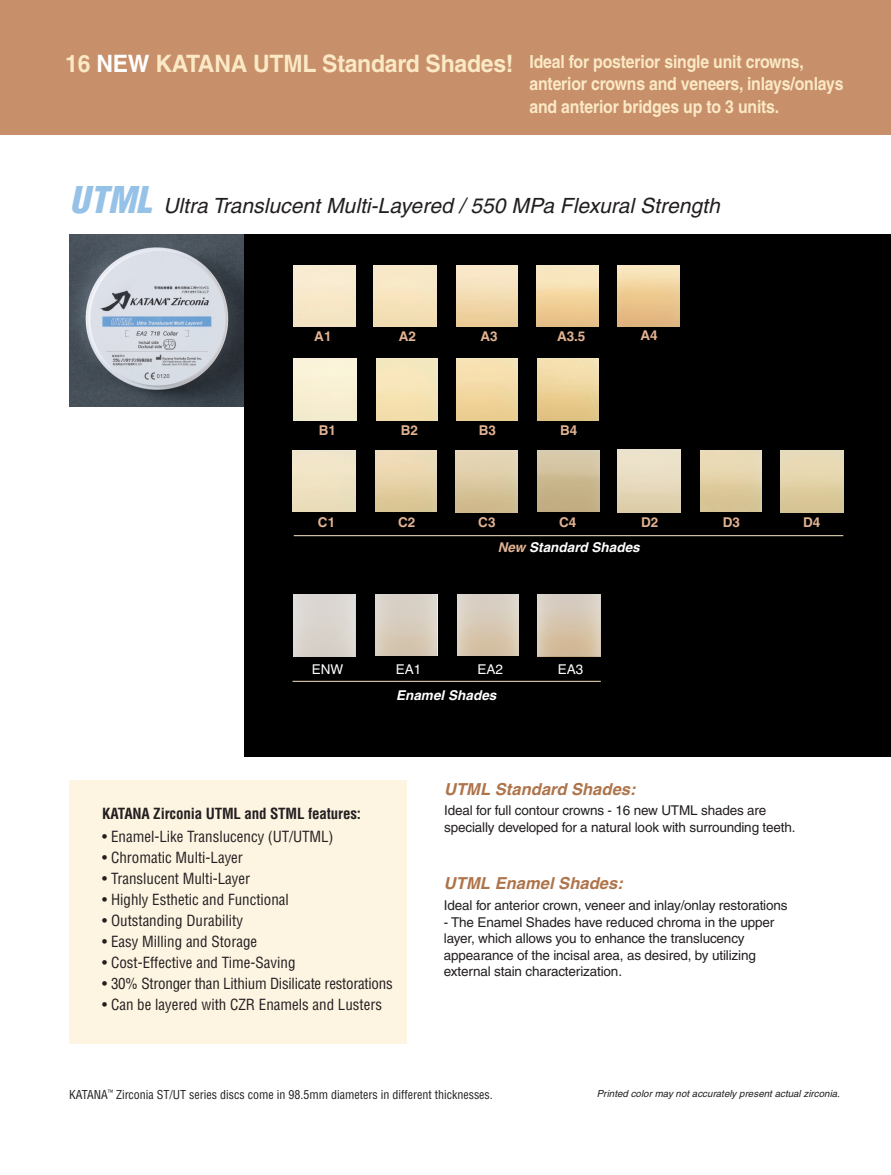
<style>
.page{position:relative;width:891px;height:1175px;background:#fff}
.page>*{position:absolute;margin:0;border:0;box-sizing:border-box;transform-origin:0 0}
.t1{font:700 24px "Helvetica";letter-spacing:-.01em;color:#fbe9c6;scale:.96 1}
.t2{font:italic 21px "Helvetica";letter-spacing:.005em;color:#231f20}
.t3{font:700 18px/22.5px "Helvetica";letter-spacing:-.01em;color:#fbe9c6;scale:.88 1}
.t4{font:italic 700 16.5px "Helvetica";letter-spacing:.005em;color:#ae744b}
.t5{font:condensed 15px "Helvetica";color:#231f20}
.t6{font:700 condensed 15px "Helvetica";letter-spacing:-.01em;color:#231f20}
.t7{font:13.5px/16.5px "Helvetica";letter-spacing:-.01em;color:#231f20}
.t8{font:700 13.5px "Helvetica";color:#e2b392}
.t9{font:italic 700 13.5px "Helvetica";letter-spacing:.005em;color:#fff}
.t10{font:13.5px "Helvetica TT";color:#fff}
.t11{font:condensed 12px "Helvetica";color:#231f20}
.t12{font:italic 9.75px "Helvetica";letter-spacing:.005em;color:#231f20}
.s1{color:#fff}
.s2{font-weight:900;font-stretch:condensed;font-size:36px;color:#96c2e8}
.s3{color:#e2b392}
</style>
<div class="page">
<div style="left:0;top:0;width:891px;height:135px;background:#c78f6a"></div>
<img style="left:70px;top:234px;width:175px;height:173px">
<div style="left:69px;top:780px;width:338px;height:264px;background:#fdf4e2"></div>
<div style="left:245px;top:234px;width:646px;height:522px;background:#000"></div>
<img style="left:293px;top:594px;width:62px;height:62px">
<img style="left:375px;top:594px;width:63px;height:62px">
<img style="left:457px;top:594px;width:62px;height:62px">
<img style="left:538px;top:594px;width:62px;height:62px">
<img style="left:294px;top:265px;width:61px;height:61px">
<img style="left:374px;top:266px;width:62px;height:60px">
<img style="left:456px;top:265px;width:61px;height:61px">
<img style="left:537px;top:265px;width:62px;height:61px">
<img style="left:618px;top:265px;width:61px;height:61px">
<img style="left:537px;top:359px;width:62px;height:61px">
<img style="left:293px;top:450px;width:62px;height:62px">
<img style="left:375px;top:450px;width:62px;height:62px">
<img style="left:456px;top:450px;width:62px;height:62px">
<img style="left:538px;top:450px;width:61px;height:62px">
<img style="left:618px;top:450px;width:62px;height:62px">
<img style="left:700px;top:450px;width:62px;height:62px">
<img style="left:781px;top:450px;width:62px;height:62px">
<div style="left:294px;top:358px;width:62px;height:62px;background:#f9f0d4"></div>
<img style="left:376px;top:359px;width:62px;height:61px">
<img style="left:457px;top:359px;width:61px;height:61px">
<hr style="left:292px;top:681px;width:309px;height:1px;background:#fbe9c6">
<hr style="left:294px;top:535px;width:549px;height:1px;background:#fbe9c6">
<h1 class="t1" style="left:65px;top:55px;width:469px">16 <span class="s1">NEW</span> KATANA UTML Standard Shades!</h1>
<h3 class="t3" style="left:529px;top:52px;width:358px">Ideal for posterior single unit crowns, anterior crowns and veneers, inlays/onlays and anterior bridges up to 3 units.</h3>
<h2 class="t2" style="left:70px;top:198px;width:652px"><span class="s2">UTML</span> Ultra Translucent Multi-Layered / 550 MPa Flexural Strength</h2>
<p class="t8" style="left:314px;top:332px;width:19px">A1</p>
<p class="t8" style="left:399px;top:332px;width:19px">A2</p>
<p class="t8" style="left:481px;top:332px;width:19px">A3</p>
<p class="t8" style="left:557px;top:332px;width:30px">A3.5</p>
<p class="t8" style="left:640px;top:330px;width:19px">A4</p>
<p class="t8" style="left:319px;top:426px;width:19px">B1</p>
<p class="t8" style="left:401px;top:426px;width:19px">B2</p>
<p class="t8" style="left:479px;top:426px;width:19px">B3</p>
<p class="t8" style="left:560px;top:426px;width:19px">B4</p>
<p class="t8" style="left:318px;top:518px;width:19px">C1</p>
<p class="t8" style="left:398px;top:518px;width:19px">C2</p>
<p class="t8" style="left:478px;top:518px;width:19px">C3</p>
<p class="t8" style="left:559px;top:517px;width:19px">C4</p>
<p class="t8" style="left:641px;top:517px;width:19px">D2</p>
<p class="t8" style="left:723px;top:517px;width:19px">D3</p>
<p class="t8" style="left:803px;top:517px;width:19px">D4</p>
<p class="t9" style="left:498px;top:543px;width:144px"><span class="s3">New</span> Standard Shades</p>
<p class="t10" style="left:312px;top:661px;width:33px">ENW</p>
<p class="t10" style="left:396px;top:661px;width:27px">EA1</p>
<p class="t10" style="left:478px;top:661px;width:27px">EA2</p>
<p class="t10" style="left:558px;top:661px;width:27px">EA3</p>
<p class="t9" style="left:396px;top:690px;width:102px">Enamel Shades</p>
<p class="t6" style="left:102px;top:808px;width:260px">KATANA Zirconia UTML and STML features:</p>
<p class="t5" style="left:102px;top:831px;width:233px">• Enamel-Like Translucency (UT/UTML)</p>
<p class="t5" style="left:102px;top:852px;width:142px">• Chromatic Multi-Layer</p>
<p class="t5" style="left:102px;top:873px;width:149px">• Translucent Multi-Layer</p>
<p class="t5" style="left:102px;top:894px;width:188px">• Highly Esthetic and Functional</p>
<p class="t5" style="left:102px;top:915px;width:142px">• Outstanding Durability</p>
<p class="t5" style="left:102px;top:936px;width:156px">• Easy Milling and Storage</p>
<p class="t5" style="left:102px;top:957px;width:195px">• Cost-Effective and Time-Saving</p>
<p class="t5" style="left:102px;top:978px;width:292px">• 30% Stronger than Lithium Disilicate restorations</p>
<p class="t5" style="left:102px;top:999px;width:281px">• Can be layered with CZR Enamels and Lusters</p>
<p class="t4" style="left:444px;top:782px;width:193px">UTML Standard Shades:</p>
<p class="t7" style="left:444px;top:803px;width:353px">Ideal for full contour crowns - 16 new UTML shades are specially developed for a natural look with surrounding teeth.</p>
<p class="t4" style="left:444px;top:877px;width:180px">UTML Enamel Shades:</p>
<p class="t7" style="left:444px;top:898px;width:345px">Ideal for anterior crown, veneer and inlay/onlay restorations</p>
<p class="t7" style="left:444px;top:915px;width:332px">- The Enamel Shades have reduced chroma in the upper layer, which allows you to enhance the translucency appearance of the incisal area, as desired, by utilizing external stain characterization.</p>
<p class="t11" style="left:69px;top:1089px;width:425px">KATANA<sup>™</sup> Zirconia ST/UT series discs come in 98.5mm diameters in different thicknesses.</p>
<p class="t12" style="left:597px;top:1090px;width:245px">Printed color may not accurately present actual zirconia.</p>
</div>
